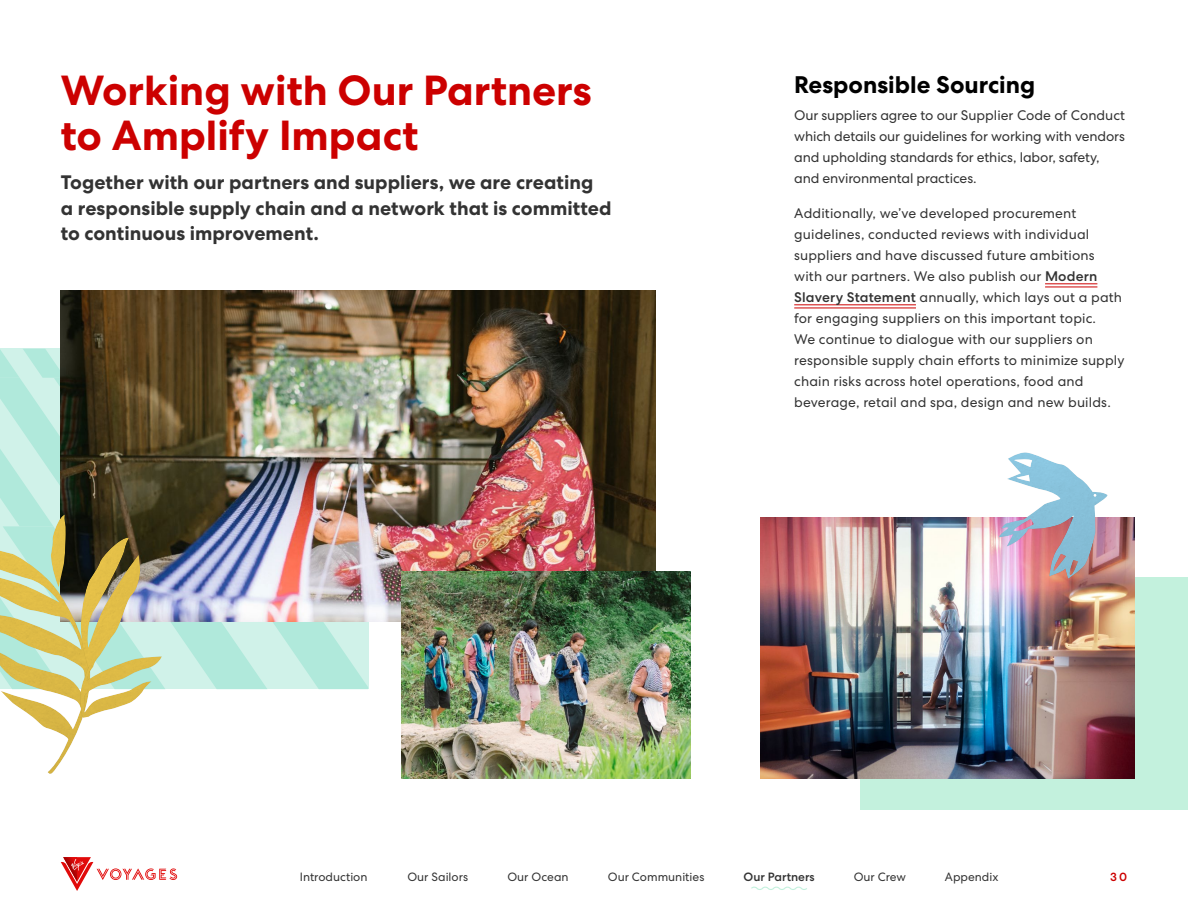
<style>
.page{position:relative;width:1188px;height:918px;background:#fff}
.page>*{position:absolute;margin:0;border:0;box-sizing:border-box;transform-origin:0 0}
.t1{font:700 42px/45px "VV Centra 2";color:#c00}
.t2{font:700 24px "VV Centra 2";color:#000}
.t3{font:700 19.5px/25.5px "VV Centra 2";color:#333}
.t4{font:13.8px/21px "VV Centra 2";letter-spacing:.01em;color:#333}
.t5{font:13.8px/21px "VV Centra 2";letter-spacing:-.01em;color:#333}
.t6{font:12px "VV Centra 2";color:#333}
.t7{font:500 12px "VV Centra 2";color:#333}
.t8{font:500 12px "VV Centra 2";color:#c00}
.s1{font-weight:500}
</style>
<div class="page">
<div style="left:861px;top:578px;width:327px;height:232px;background:#c3f1dd"></div>
<img style="left:61px;top:290px;width:595px;height:331px">
<img style="left:0;top:349px;width:368px;height:425px">
<img style="left:77px;top:656px;width:85px;height:62px">
<img style="left:402px;top:571px;width:288px;height:208px">
<img style="left:760px;top:517px;width:375px;height:262px">
<img style="left:998px;top:452px;width:110px;height:127px">
<hr style="left:1045px;top:284px;width:52px;height:1px;background:#c00">
<hr style="left:1045px;top:287px;width:52px;height:1px;background:#c00">
<hr style="left:794px;top:305px;width:122px;height:1px;background:#c00">
<hr style="left:794px;top:308px;width:122px;height:1px;background:#c00">
<svg style="left:61px;top:857px;width:116px;height:34px"></svg>
<svg style="left:751px;top:886px;width:56px;height:4px"></svg>
<h1 class="t1" style="left:61px;top:69px;width:533px">Working with Our Partners to Amplify Impact</h1>
<h3 class="t3" style="left:61px;top:170px;width:552px">Together with our partners and suppliers, we are creating<br>a responsible supply chain and a network that is committed to continuous improvement.</h3>
<h2 class="t2" style="left:794px;top:70px;width:243px">Responsible Sourcing</h2>
<p class="t5" style="left:794px;top:105px;width:332px">Our suppliers agree to our Supplier Code of Conduct which details our guidelines for working with vendors and upholding standards for ethics, labor, safety, and environmental practices.</p>
<p class="t4" style="left:794px;top:203px;width:332px">Additionally, we’ve developed procurement guidelines, conducted reviews with individual suppliers and have discussed future ambitions with our partners. We also publish our <span class="s1">Modern Slavery Statement</span> annually, which lays out a path for engaging suppliers on this important topic.<br>We continue to dialogue with our suppliers on responsible supply chain efforts to minimize supply chain risks across hotel operations, food and beverage, retail and spa, design and new builds.</p>
<p class="t6" style="left:300px;top:870px;width:69px">Introduction</p>
<p class="t6" style="left:407px;top:870px;width:62px">Our Sailors</p>
<p class="t6" style="left:507px;top:870px;width:63px">Our Ocean</p>
<p class="t6" style="left:608px;top:870px;width:98px">Our Communities</p>
<p class="t7" style="left:744px;top:870px;width:73px">Our Partners</p>
<p class="t6" style="left:854px;top:870px;width:54px">Our Crew</p>
<p class="t6" style="left:945px;top:870px;width:55px">Appendix</p>
<p class="t8" style="left:1110px;top:870px;width:19px">30</p>
</div>
